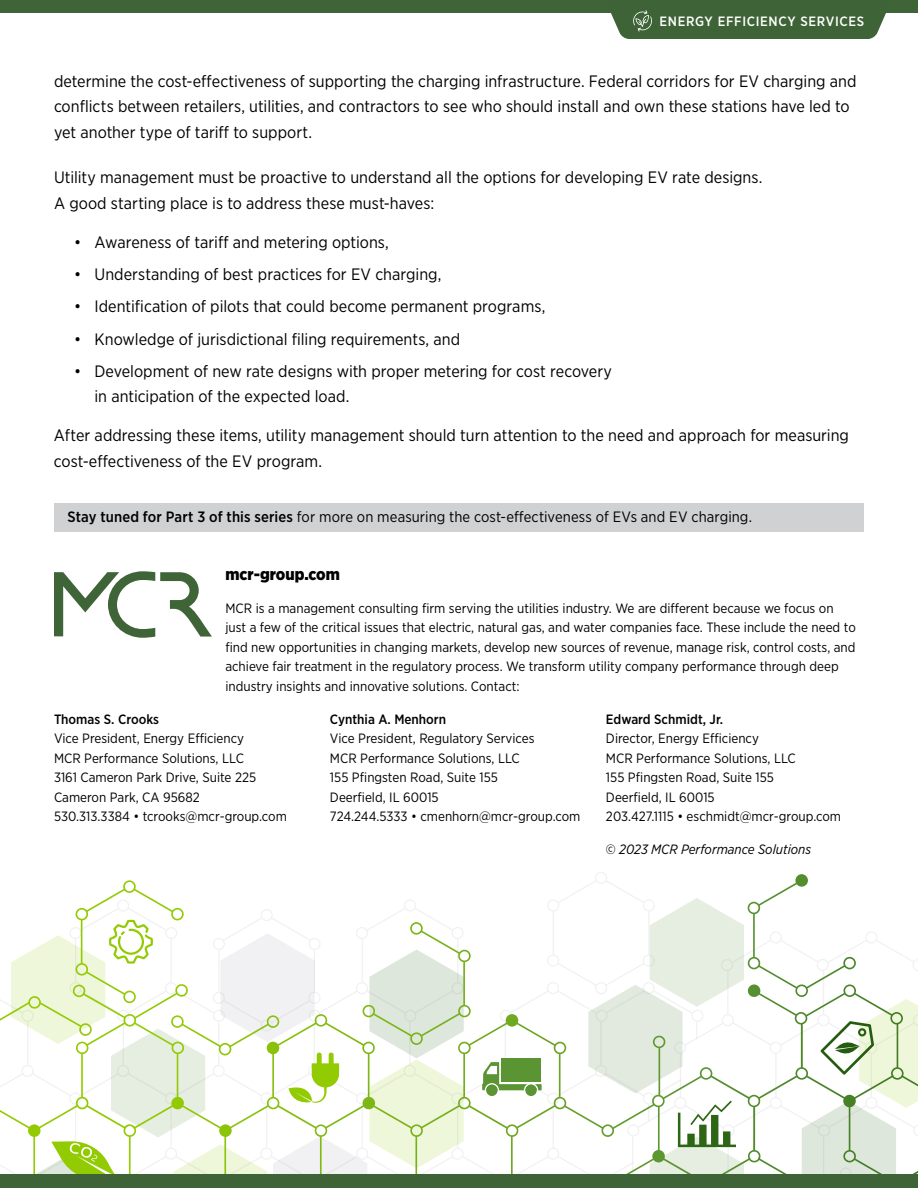
<style>
.page{position:relative;width:918px;height:1188px;background:#fff}
.page>*{position:absolute;margin:0;border:0;box-sizing:border-box;transform-origin:0 0}
.t1{font:16.5px/25.5px "Gotham Narrow";color:#000}
.t2{font:900 16.5px "Gotham Narrow";color:#000}
.t3{font:15px "Gotham Narrow";letter-spacing:.005em;color:#000}
.t4{font:13.5px/19.5px "Gotham Narrow";color:#000}
.t5{font:500 13.5px "Gotham Narrow";color:#000}
.t6{font:italic 13.5px "Gotham Narrow";color:#000}
.t7{font:500 13.5px "Gotham Narrow";letter-spacing:.05em;color:#fff}
.s1{font-weight:500}
.s2{font-style:normal}
</style>
<div class="page">
<div style="left:0;top:0;width:918px;height:13px;background:#3f6437"></div>
<div style="left:611px;top:10px;width:275px;height:29px;background:#3d6336"></div>
<svg style="left:482px;top:872px;width:436px;height:302px"></svg>
<svg style="left:0;top:887px;width:471px;height:287px"></svg>
<div style="left:0;top:1174px;width:918px;height:14px;background:#3d6336"></div>
<svg style="left:54px;top:571px;width:158px;height:67px"></svg>
<div style="left:54px;top:503px;width:810px;height:28px;background:#cfd1d2"></div>
<p class="t7" style="left:660px;top:13px;width:206px">ENERGY EFFICIENCY SERVICES</p>
<p class="t1" style="left:54px;top:68px;width:804px">determine the cost-effectiveness of supporting the charging infrastructure. Federal corridors for EV charging and conflicts between retailers, utilities, and contractors to see who should install and own these stations have led to yet another type of tariff to support.</p>
<p class="t1" style="left:54px;top:164px;width:710px">Utility management must be proactive to understand all the options for developing EV rate designs.<br>A good starting place is to address these must-haves:</p>
<p class="t1" style="left:74px;top:229px;width:316px">• Awareness of tariff and metering options,</p>
<p class="t1" style="left:74px;top:261px;width:369px">• Understanding of best practices for EV charging,</p>
<p class="t1" style="left:74px;top:294px;width:473px">• Identification of pilots that could become permanent programs,</p>
<p class="t1" style="left:74px;top:326px;width:388px">• Knowledge of jurisdictional filing requirements, and</p>
<p class="t1" style="left:94px;top:358px;width:519px;text-indent:-20px">• Development of new rate designs with proper metering for cost recovery in anticipation of the expected load.</p>
<p class="t1" style="left:54px;top:423px;width:797px">After addressing these items, utility management should turn attention to the need and approach for measuring cost-effectiveness of the EV program.</p>
<p class="t3" style="left:68px;top:507px;width:686px"><span class="s1">Stay tuned for Part 3 of this series</span> for more on measuring the cost-effectiveness of EVs and EV charging.</p>
<p class="t2" style="left:225px;top:563px;width:116px">mcr-group.com</p>
<p class="t4" style="left:225px;top:598px;width:632px">MCR is a management consulting firm serving the utilities industry. We are different because we focus on just a few of the critical issues that electric, natural gas, and water companies face. These include the need to find new opportunities in changing markets, develop new sources of revenue, manage risk, control costs, and achieve fair treatment in the regulatory process. We transform utility company performance through deep industry insights and innovative solutions. Contact:</p>
<p class="t5" style="left:54px;top:710px;width:107px">Thomas S. Crooks</p>
<p class="t4" style="left:54px;top:729px;width:234px">Vice President, Energy Efficiency<br>MCR Performance Solutions, LLC<br>3161 Cameron Park Drive, Suite 225<br>Cameron Park, CA 95682<br>530.313.3384 • tcrooks@mcr-group.com</p>
<p class="t5" style="left:330px;top:710px;width:118px">Cynthia A. Menhorn</p>
<p class="t4" style="left:330px;top:728px;width:252px">Vice President, Regulatory Services<br>MCR Performance Solutions, LLC<br>155 Pfingsten Road, Suite 155<br>Deerfield, IL 60015<br>724.244.5333 • cmenhorn@mcr-group.com</p>
<p class="t5" style="left:606px;top:710px;width:119px">Edward Schmidt, Jr.</p>
<p class="t4" style="left:606px;top:728px;width:237px">Director, Energy Efficiency<br>MCR Performance Solutions, LLC<br>155 Pfingsten Road, Suite 155<br>Deerfield, IL 60015<br>203.427.1115 • eschmidt@mcr-group.com</p>
<p class="t6" style="left:606px;top:841px;width:207px"><span class="s2">©</span> 2023 MCR Performance Solutions</p>
</div>
